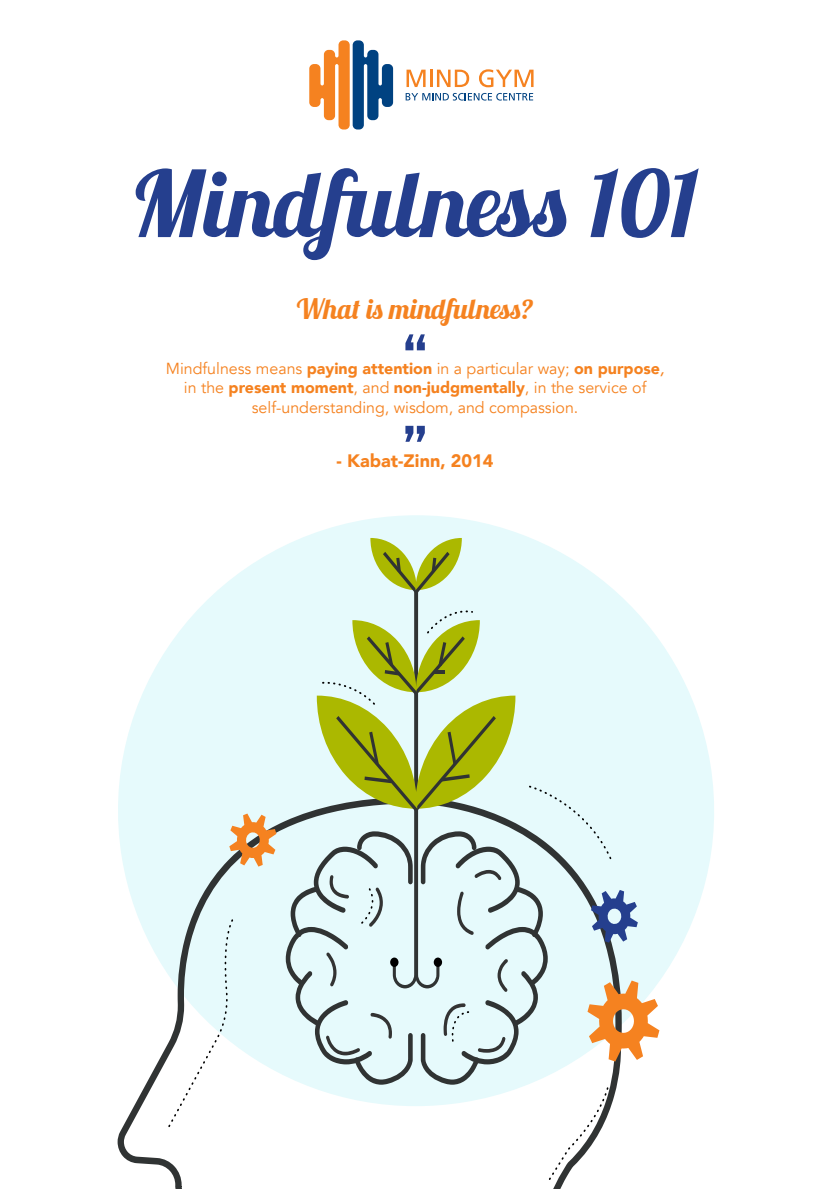
<style>
.page{position:relative;width:837px;height:1189px;background:#fff}
.page>*{position:absolute;margin:0;border:0;box-sizing:border-box;transform-origin:0 0}
.t1{font:92px "Lobster 1.3";color:#253f8e}
.t2{font:28px "Lobster 1.3";color:#f58220}
.t3{font:900 18px "Avenir";color:#f58220}
.t4{font:16px "Avenir";color:#f58220}
.t5{font:900 16px "Avenir";color:#f58220}
.s1{font-weight:900}
.s2{font-weight:500;font-style:italic}
.s3{font-weight:400}
</style>
<div class="page">
<svg style="left:309px;top:40px;width:84px;height:89px"></svg>
<svg style="left:406px;top:70px;width:63px;height:17px"></svg>
<svg style="left:479px;top:69px;width:54px;height:18px"></svg>
<svg style="left:406px;top:93px;width:127px;height:8px"></svg>
<svg style="left:118px;top:515px;width:596px;height:517px;fill:#e6fafc"></svg>
<svg style="left:118px;top:797px;width:447px;height:392px;fill:#e6fafc"></svg>
<svg style="left:168px;top:919px;width:65px;height:208px"></svg>
<svg style="left:229px;top:813px;width:47px;height:53px;background:#deaf81"></svg>
<svg style="left:286px;top:538px;width:373px;height:642px"></svg>
<svg style="left:405px;top:426px;width:20px;height:16px"></svg>
<svg style="left:405px;top:334px;width:20px;height:16px"></svg>
<p class="t1" style="left:132px;top:145px;width:567px">Mindfulness 101</p>
<p class="t2" style="left:297px;top:291px;width:238px">What is mindfulness?</p>
<p class="t4" style="left:166px;top:359px;width:500px">Mindfulness means <span class="s1">paying attention</span> in a particular way; <span class="s1">on purpose</span><span class="s2">,</span></p>
<p class="t5" style="left:184px;top:374px;width:464px"><span class="s3">in the</span> present moment<span class="s3">, and</span> non-judgmentally<span class="s3">, in the service of</span></p>
<p class="t4" style="left:252px;top:398px;width:328px">self-understanding, wisdom, and compassion.</p>
<p class="t3" style="left:337px;top:445px;width:158px">- Kabat-Zinn, 2014</p>
</div>
